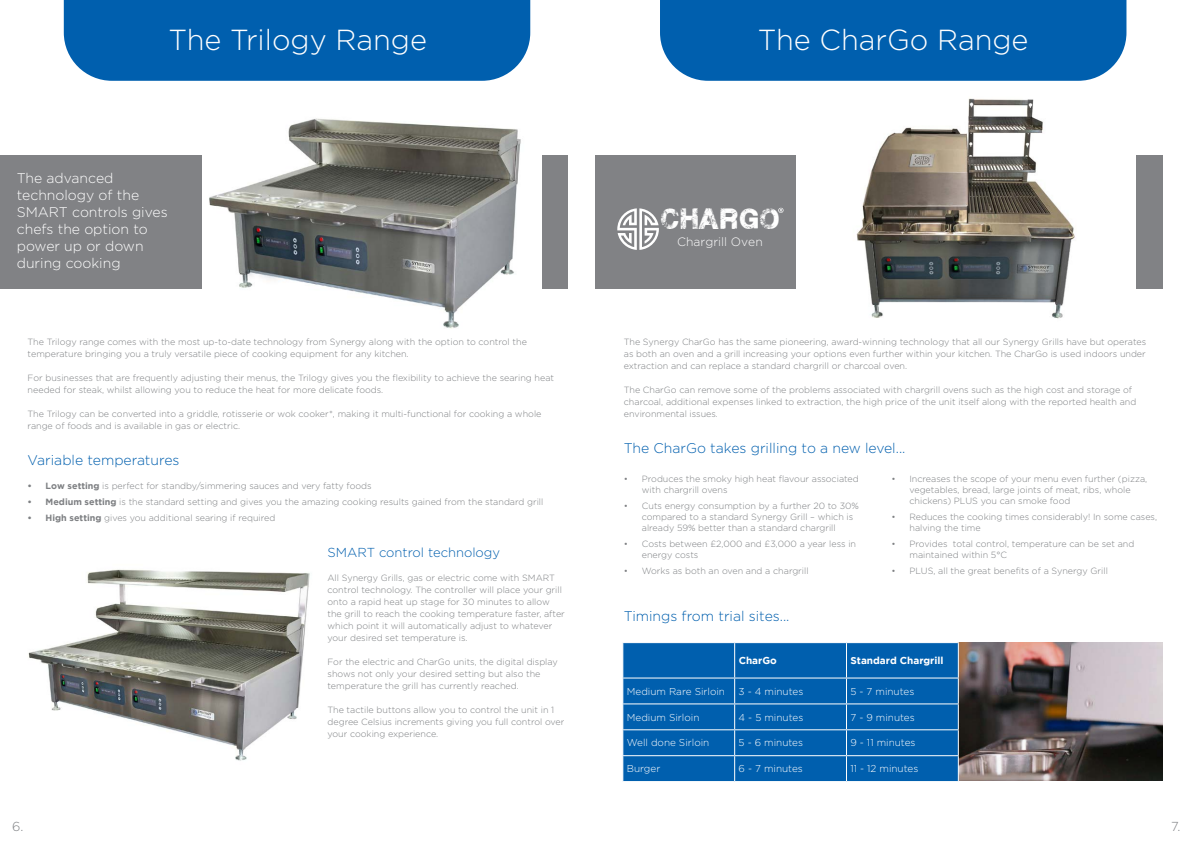
<style>
.page{position:relative;width:1191px;height:842px;background:#fff}
.page>*{position:absolute;margin:0;border:0;box-sizing:border-box;transform-origin:0 0}
.t1{font:300 29px "Gotham";color:#fff}
.t2{font:23.5px "Plane Crash";color:#fff}
.t3{font:300 14px/17px "Gotham";color:#fff}
.t4{font:300 14px "Gotham";color:#005fae}
.t5{font:300 13px "Gotham";color:#005fae}
.t6{font:300 13px "Gotham";color:#7e8083}
.t7{font:300 12.1px "Gotham";color:#fff}
.t8{font:300 10px "Gotham";color:#fff}
.t9{font:700 10px "Gotham";color:#fff}
.t10{font:300 9px/12px "Gotham";color:#7e8083}
.s1{font-weight:700}
</style>
<div class="page">
<div style="left:0;top:156px;width:567px;height:133px;background:#818285"></div>
<img style="left:203px;top:118px;width:339px;height:211px">
<img style="left:28px;top:569px;width:282px;height:192px">
<div style="left:64px;top:0;width:466px;height:81px;background:#005fae"></div>
<img style="left:958px;top:643px;width:204px;height:138px">
<div style="left:595px;top:156px;width:567px;height:133px;background:#818285"></div>
<div style="left:797px;top:140px;width:338px;height:162px;background:#fff"></div>
<img style="left:856px;top:98px;width:219px;height:221px">
<div style="left:660px;top:0;width:466px;height:81px;background:#005fae"></div>
<svg style="left:617px;top:208px;width:42px;height:42px"></svg>
<svg style="left:778px;top:208px;width:5px;height:5px"></svg>
<div style="left:623px;top:643px;width:334px;height:138px;background:#005fae"></div>
<hr style="left:734px;top:643px;width:1px;height:34px;background:#fff">
<hr style="left:846px;top:643px;width:1px;height:34px;background:#fff">
<hr style="left:622px;top:677px;width:112px;height:1px;background:#fff">
<hr style="left:734px;top:677px;width:112px;height:1px;background:#fff">
<hr style="left:846px;top:677px;width:112px;height:1px;background:#fff">
<hr style="left:622px;top:703px;width:112px;height:1px;background:#fff">
<hr style="left:734px;top:703px;width:112px;height:1px;background:#fff">
<hr style="left:846px;top:703px;width:112px;height:1px;background:#fff">
<hr style="left:622px;top:729px;width:112px;height:1px;background:#fff">
<hr style="left:734px;top:729px;width:112px;height:1px;background:#fff">
<hr style="left:846px;top:729px;width:112px;height:1px;background:#fff">
<hr style="left:622px;top:755px;width:112px;height:1px;background:#fff">
<svg style="left:622px;top:678px;width:1px;height:103px"></svg>
<hr style="left:734px;top:755px;width:112px;height:1px;background:#fff">
<svg style="left:734px;top:678px;width:1px;height:103px"></svg>
<hr style="left:846px;top:755px;width:112px;height:1px;background:#fff">
<svg style="left:846px;top:678px;width:1px;height:103px"></svg>
<svg style="left:957px;top:678px;width:1px;height:103px"></svg>
<h1 class="t1" style="left:168px;top:23px;width:260px">The Trilogy Range</h1>
<h3 class="t3" style="left:17px;top:169px;width:152px">The advanced technology of the<br>SMART controls gives chefs the option to power up or down during cooking</h3>
<p class="t10" style="left:28px;top:335px;width:501px">The Trilogy range comes with the most up-to-date technology from Synergy along with the option to control the temperature bringing you a truly versatile piece of cooking equipment for any kitchen.</p>
<p class="t10" style="left:28px;top:371px;width:528px">For businesses that are frequently adjusting their menus, the Trilogy gives you the flexibility to achieve the searing heat needed for steak, whilst allowing you to reduce the heat for more delicate foods.</p>
<p class="t10" style="left:28px;top:407px;width:515px">The Trilogy can be converted into a griddle, rotisserie or wok cooker*, making it multi-functional for cooking a whole range of foods and is available in gas or electric.</p>
<h3 class="t4" style="left:28px;top:452px;width:153px">Variable temperatures</h3>
<p class="t10" style="left:28px;top:479px;width:345px"><span class="s1">• Low setting</span> is perfect for standby/simmering sauces and very fatty foods</p>
<p class="t10" style="left:28px;top:495px;width:517px"><span class="s1">• Medium setting</span> is the standard setting and gives you the amazing cooking results gained from the standard grill</p>
<p class="t10" style="left:28px;top:511px;width:249px"><span class="s1">• High setting</span> gives you additional searing if required</p>
<h3 class="t5" style="left:327px;top:545px;width:174px">SMART control technology</h3>
<p class="t10" style="left:327px;top:571px;width:239px">All Synergy Grills, gas or electric come with SMART control technology. The controller will place your grill onto a rapid heat up stage for 30 minutes to allow the grill to reach the cooking temperature faster, after which point it will automatically adjust to whatever your desired set temperature is.</p>
<p class="t10" style="left:327px;top:655px;width:232px">For the electric and CharGo units, the digital display shows not only your desired setting but also the temperature the grill has currently reached.</p>
<p class="t10" style="left:327px;top:703px;width:238px">The tactile buttons allow you to control the unit in 1 degree Celsius increments giving you full control over your cooking experience.</p>
<h3 class="t6" style="left:12px;top:819px;width:13px">6.</h3>
<h1 class="t1" style="left:758px;top:23px;width:272px">The CharGo Range</h1>
<h2 class="t2" style="left:660px;top:208px;width:121px">CHARGO</h2>
<h3 class="t7" style="left:677px;top:235px;width:87px">Chargrill Oven</h3>
<p class="t10" style="left:624px;top:335px;width:524px;text-align:justify">The Synergy CharGo has the same pioneering, award-winning technology that all our Synergy Grills have but operates as both an oven and a grill increasing your options even further within your kitchen. The CharGo is used indoors under extraction and can replace a standard chargrill or charcoal oven.</p>
<p class="t10" style="left:624px;top:383px;width:514px">The CharGo can remove some of the problems associated with chargrill ovens such as the high cost and storage of charcoal, additional expenses linked to extraction, the high price of the unit itself along with the reported health and environmental issues.</p>
<h3 class="t4" style="left:624px;top:440px;width:283px">The CharGo takes grilling to a new level...</h3>
<p class="t10" style="left:642px;top:473px;width:218px;line-height:11px;text-indent:-18px">• Produces the smoky high heat flavour associated with chargrill ovens</p>
<p class="t10" style="left:642px;top:500px;width:219px;line-height:11px;text-indent:-18px">• Cuts energy consumption by a further 20 to 30% compared to a standard Synergy Grill – which is already 59% better than a standard chargrill</p>
<p class="t10" style="left:642px;top:538px;width:216px;line-height:11px;text-indent:-18px">• Costs between £2,000 and £3,000 a year less in energy costs</p>
<p class="t10" style="left:624px;top:565px;width:186px">• Works as both an oven and a chargrill</p>
<p class="t10" style="left:909px;top:473px;width:239px;line-height:11px;text-indent:-18px">• Increases the scope of your menu even further (pizza, vegetables, bread, large joints of meat, ribs, whole chickens) PLUS you can smoke food</p>
<p class="t10" style="left:909px;top:511px;width:249px;line-height:11px;text-indent:-18px">• Reduces the cooking times considerably! In some cases, halving the time</p>
<p class="t10" style="left:909px;top:538px;width:226px;line-height:11px;text-indent:-18px">• Provides total control, temperature can be set and maintained within 5°C</p>
<p class="t10" style="left:891px;top:565px;width:218px">• PLUS, all the great benefits of a Synergy Grill</p>
<h3 class="t4" style="left:624px;top:609px;width:167px">Timings from trial sites...</h3>
<p class="t9" style="left:738px;top:655px;width:40px">CharGo</p>
<p class="t9" style="left:850px;top:655px;width:94px">Standard Chargrill</p>
<p class="t8" style="left:627px;top:686px;width:100px">Medium Rare Sirloin</p>
<p class="t8" style="left:738px;top:686px;width:66px">3 - 4 minutes</p>
<p class="t8" style="left:850px;top:686px;width:65px">5 - 7 minutes</p>
<p class="t8" style="left:627px;top:711px;width:74px">Medium Sirloin</p>
<p class="t8" style="left:738px;top:711px;width:66px">4 - 5 minutes</p>
<p class="t8" style="left:850px;top:711px;width:66px">7 - 9 minutes</p>
<p class="t8" style="left:627px;top:737px;width:84px">Well done Sirloin</p>
<p class="t8" style="left:738px;top:737px;width:66px">5 - 6 minutes</p>
<p class="t8" style="left:850px;top:737px;width:67px">9 - 11 minutes</p>
<p class="t8" style="left:627px;top:763px;width:35px">Burger</p>
<p class="t8" style="left:738px;top:763px;width:66px">6 - 7 minutes</p>
<p class="t8" style="left:850px;top:763px;width:69px">11 - 12 minutes</p>
<h3 class="t6" style="left:1171px;top:819px;width:11px">7.</h3>
</div>
